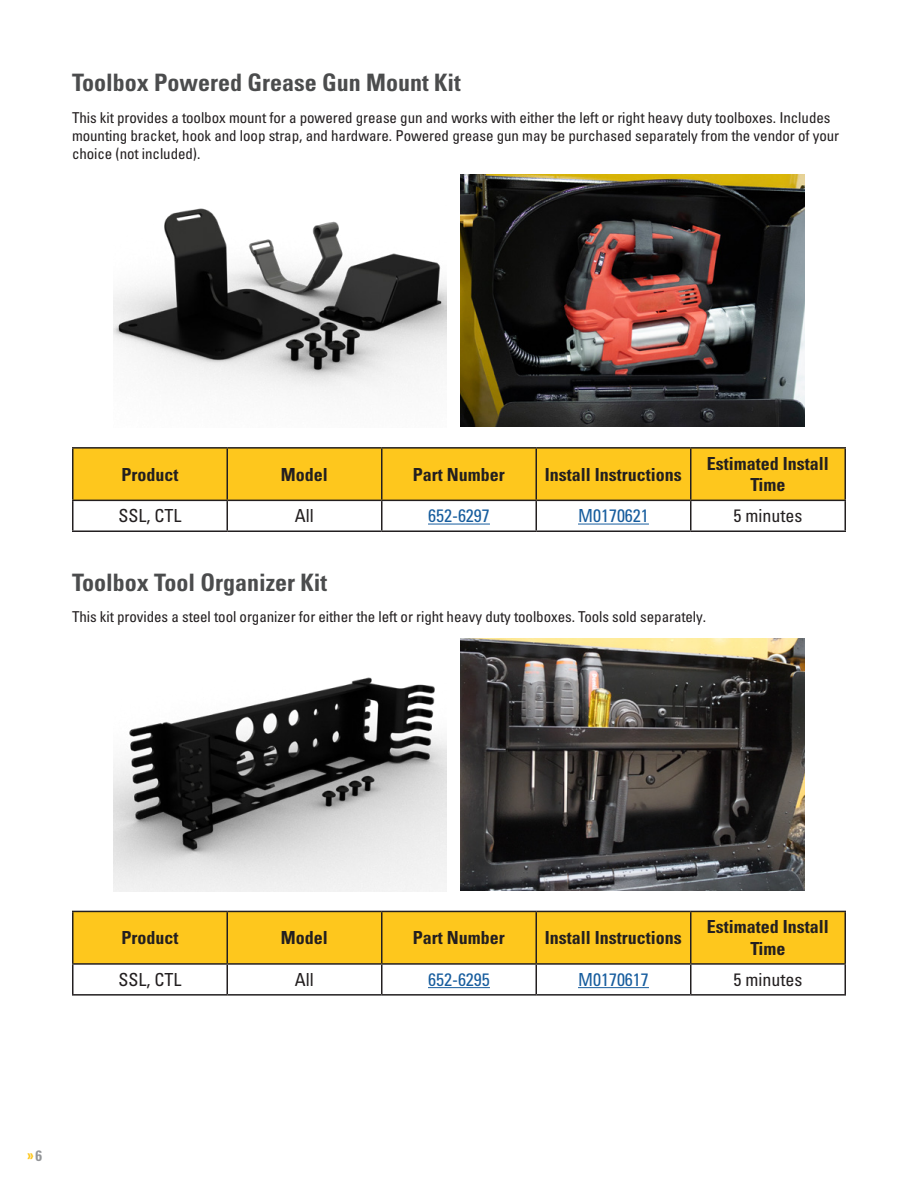
<style>
.page{position:relative;width:918px;height:1188px;background:#fff}
.page>*{position:absolute;margin:0;border:0;box-sizing:border-box;transform-origin:0 0}
.t1{font:24px "Univers LTCYR 67 Bold Cond";color:#4b4c4d}
.t2{font:18px/21.6px "Univers LTCYR 67 Bold Cond";color:#231f20;text-align:center}
.t3{font:condensed 18px "Univers LTCYR 57";color:#231f20}
.t4{font:condensed 18px "Univers LTCYR 57";color:#175d9e}
.t5{font:condensed 15px/18px "Univers LTCYR 57";letter-spacing:-.005em;color:#231f20}
.t6{font:15px "Univers LTCYR 67 Bold Cond";color:#fec71d}
.s1{color:#939598}
</style>
<div class="page">
<img style="left:114px;top:208px;width:333px;height:185px">
<img style="left:460px;top:175px;width:344px;height:252px">
<hr style="left:72px;top:447px;width:155px;height:2px;background:#231f20">
<hr style="left:72px;top:449px;width:2px;height:51px;background:#231f20">
<hr style="left:227px;top:447px;width:155px;height:2px;background:#231f20">
<hr style="left:382px;top:447px;width:154px;height:2px;background:#231f20">
<hr style="left:536px;top:447px;width:155px;height:2px;background:#231f20">
<hr style="left:691px;top:447px;width:155px;height:2px;background:#231f20">
<hr style="left:844px;top:449px;width:2px;height:51px;background:#231f20">
<hr style="left:72px;top:500px;width:155px;height:1px;background:#231f20">
<hr style="left:72px;top:501px;width:2px;height:29px;background:#231f20">
<svg style="left:73px;top:448px;width:772px;height:82px"></svg>
<hr style="left:691px;top:500px;width:155px;height:1px;background:#231f20">
<hr style="left:690px;top:501px;width:2px;height:29px;background:#231f20">
<hr style="left:844px;top:501px;width:2px;height:29px;background:#231f20">
<hr style="left:72px;top:530px;width:155px;height:2px;background:#231f20">
<hr style="left:227px;top:530px;width:155px;height:2px;background:#231f20">
<hr style="left:382px;top:530px;width:154px;height:2px;background:#231f20">
<hr style="left:536px;top:530px;width:155px;height:2px;background:#231f20">
<hr style="left:691px;top:530px;width:155px;height:2px;background:#231f20">
<hr style="left:428px;top:524px;width:62px;height:1px;background:#175d9e">
<hr style="left:578px;top:524px;width:71px;height:1px;background:#175d9e">
<img style="left:114px;top:677px;width:333px;height:214px">
<img style="left:460px;top:638px;width:344px;height:252px">
<hr style="left:72px;top:911px;width:155px;height:1px;background:#231f20">
<hr style="left:72px;top:912px;width:2px;height:51px;background:#231f20">
<hr style="left:691px;top:911px;width:155px;height:1px;background:#231f20">
<hr style="left:844px;top:912px;width:2px;height:51px;background:#231f20">
<hr style="left:72px;top:963px;width:155px;height:2px;background:#231f20">
<hr style="left:72px;top:965px;width:2px;height:29px;background:#231f20">
<svg style="left:73px;top:911px;width:772px;height:83px"></svg>
<hr style="left:691px;top:963px;width:155px;height:2px;background:#231f20">
<hr style="left:690px;top:965px;width:2px;height:29px;background:#231f20">
<hr style="left:844px;top:965px;width:2px;height:29px;background:#231f20">
<hr style="left:72px;top:994px;width:155px;height:2px;background:#231f20">
<hr style="left:227px;top:994px;width:155px;height:2px;background:#231f20">
<hr style="left:382px;top:994px;width:154px;height:2px;background:#231f20">
<hr style="left:536px;top:994px;width:155px;height:2px;background:#231f20">
<hr style="left:691px;top:994px;width:155px;height:2px;background:#231f20">
<hr style="left:428px;top:987px;width:62px;height:1px;background:#175d9e">
<hr style="left:578px;top:987px;width:71px;height:1px;background:#175d9e">
<h1 class="t1" style="left:72px;top:68px;width:390px">Toolbox Powered Grease Gun Mount Kit</h1>
<p class="t5" style="left:72px;top:108px;width:769px">This kit provides a toolbox mount for a powered grease gun and works with either the left or right heavy duty toolboxes. Includes mounting bracket, hook and loop strap, and hardware. Powered grease gun may be purchased separately from the vendor of your choice (not included).</p>
<p class="t2" style="left:121px;top:463px;width:59px">Product</p>
<p class="t2" style="left:281px;top:463px;width:48px">Model</p>
<p class="t2" style="left:413px;top:463px;width:93px">Part Number</p>
<p class="t2" style="left:545px;top:463px;width:138px">Install Instructions</p>
<p class="t2" style="left:707px;top:452px;width:124px">Estimated Install<br>Time</p>
<p class="t3" style="left:118px;top:504px;width:64px">SSL, CTL</p>
<p class="t3" style="left:295px;top:504px;width:20px">All</p>
<p class="t4" style="left:428px;top:504px;width:63px">652-6297</p>
<p class="t4" style="left:578px;top:504px;width:72px">M0170621</p>
<p class="t3" style="left:734px;top:504px;width:70px">5 minutes</p>
<h1 class="t1" style="left:72px;top:568px;width:257px">Toolbox Tool Organizer Kit</h1>
<p class="t5" style="left:72px;top:608px;width:636px">This kit provides a steel tool organizer for either the left or right heavy duty toolboxes. Tools sold separately.</p>
<p class="t6" style="left:27px;top:1145px;width:17px">»<span class="s1">6</span></p>
<p class="t2" style="left:121px;top:927px;width:59px">Product</p>
<p class="t2" style="left:281px;top:927px;width:48px">Model</p>
<p class="t2" style="left:413px;top:927px;width:93px">Part Number</p>
<p class="t2" style="left:545px;top:927px;width:138px">Install Instructions</p>
<p class="t2" style="left:707px;top:916px;width:124px">Estimated Install<br>Time</p>
<p class="t3" style="left:118px;top:968px;width:64px">SSL, CTL</p>
<p class="t3" style="left:295px;top:968px;width:20px">All</p>
<p class="t4" style="left:428px;top:968px;width:63px">652-6295</p>
<p class="t4" style="left:578px;top:968px;width:72px">M0170617</p>
<p class="t3" style="left:734px;top:968px;width:70px">5 minutes</p>
</div>
